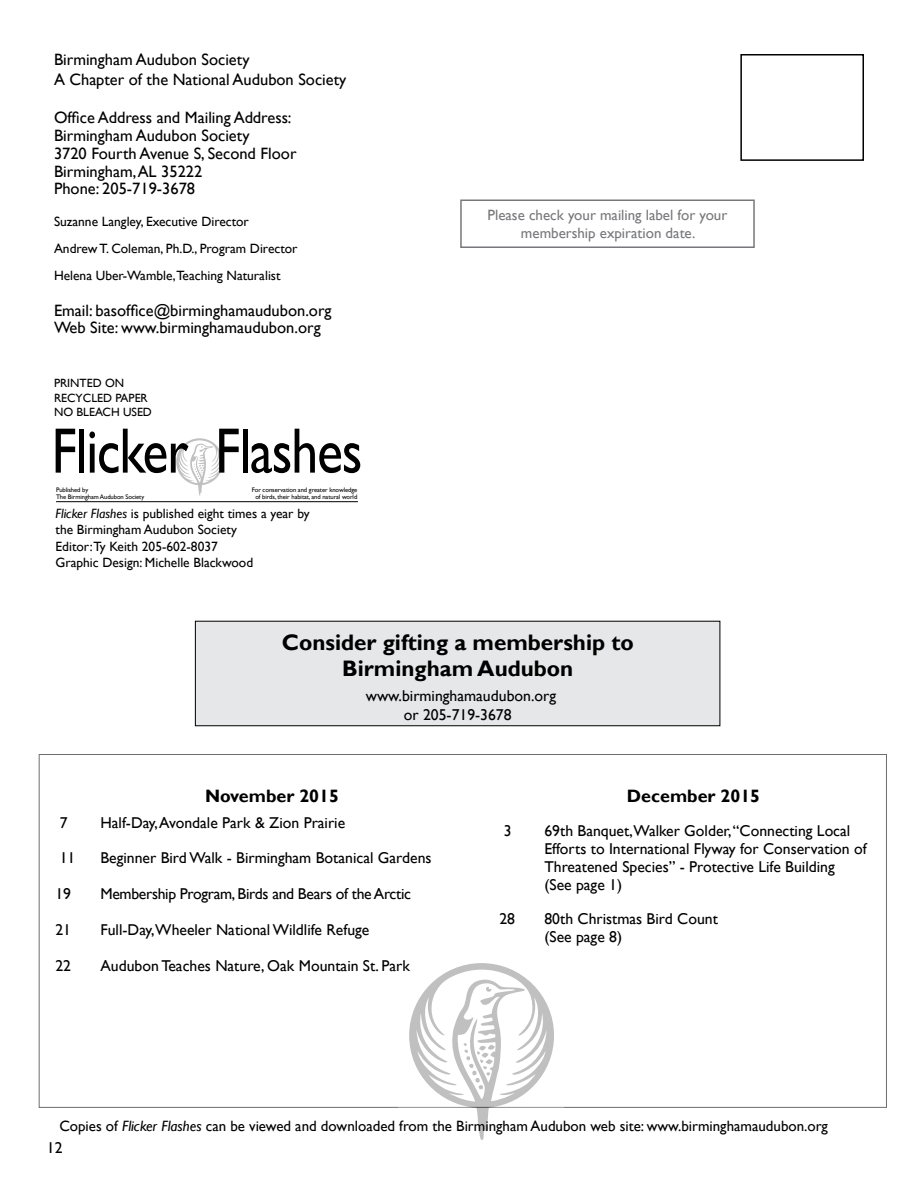
<style>
.page{position:relative;width:918px;height:1188px;background:#fff}
.page>*{position:absolute;margin:0;border:0;box-sizing:border-box;transform-origin:0 0}
.t1{font:64.5px "Gill Sans";letter-spacing:-.02em;color:#000;scale:.83 1}
.t2{font:700 22.35px/25.3px "Gill Sans";color:#000;text-align:center}
.t3{font:700 18px "Gill Sans";color:#000}
.t4{font:16.5px/18px "Gill Sans";color:#000}
.t5{font:15.75px/18px "Gill Sans";color:#000}
.t6{font:15.75px "Gill Sans";letter-spacing:-.02em;color:#000}
.t7{font:15px "Gill Sans";color:#000}
.t8{font:15px/18px "Gill Sans";color:#77787b;text-align:center}
.t9{font:13.5px/16.2px "Gill Sans";color:#000}
.t10{font:12px/14.4px "Gill Sans";color:#000}
.t11{font:6.6px/7.2px "Gill Sans";letter-spacing:-.01em;color:#000}
.s1{font-style:italic}
</style>
<div class="page">
<div style="left:740px;top:54px;width:124px;height:107px;border:2px solid #000"></div>
<div style="left:460px;top:200px;width:295px;height:48px;border:2px solid #77787b"></div>
<div style="left:195px;top:621px;width:525px;height:105px;background:#e6e7e8"></div>
<div style="left:195px;top:621px;width:525px;height:105px;border:1px solid #000"></div>
<hr style="left:56px;top:501px;width:302px;height:1px;background:#000">
<svg style="left:176px;top:438px;width:47px;height:58px"></svg>
<svg style="left:409px;top:963px;width:145px;height:177px"></svg>
<p class="t4" style="left:54px;top:50px;width:294px;line-height:19.8px">Birmingham Audubon Society<br>A Chapter of the National Audubon Society</p>
<p class="t4" style="left:54px;top:108px;width:244px">Office Address and Mailing Address:<br>Birmingham Audubon Society<br>3720 Fourth Avenue S, Second Floor<br>Birmingham, AL 35222<br>Phone: 205-719-3678</p>
<p class="t9" style="left:54px;top:208px;width:245px;line-height:26.8px">Suzanne Langley, Executive Director<br>Andrew T. Coleman, Ph.D., Program Director<br>Helena Uber-Wamble,Teaching Naturalist</p>
<p class="t4" style="left:54px;top:301px;width:279px">Email: basoffice@birminghamaudubon.org<br>Web Site: www.birminghamaudubon.org</p>
<p class="t10" style="left:54px;top:376px;width:99px">PRINTED ON<br>RECYCLED PAPER<br>NO BLEACH USED</p>
<h1 class="t1" style="left:52px;top:413px;width:376px">Flicker Flashes</h1>
<p class="t11" style="left:56px;top:486px;width:90px">Published by<br>The Birmingham Audubon Society</p>
<p class="t11" style="left:252px;top:486px;width:107px;text-align:center">For conservation and greater knowledge of birds, their habitat, and natural world</p>
<p class="t9" style="left:56px;top:506px;width:256px"><span class="s1">Flicker Flashes</span> is published eight times a year by the Birmingham Audubon Society<br>Editor:Ty Keith 205-602-8037<br>Graphic Design: Michelle Blackwood</p>
<p class="t8" style="left:488px;top:206px;width:241px">Please check your mailing label for your membership expiration date.</p>
<h2 class="t2" style="left:282px;top:631px;width:354px">Consider gifting a membership to<br>Birmingham Audubon</h2>
<p class="t5" style="left:366px;top:686px;width:192px;line-height:18.9px;text-align:center">www.birminghamaudubon.org or 205-719-3678</p>
<p class="t3" style="left:205px;top:785px;width:135px">November 2015</p>
<p class="t3" style="left:627px;top:785px;width:135px">December 2015</p>
<p class="t5" style="left:60px;top:814px;width:9px">7</p>
<p class="t5" style="left:100px;top:814px;width:246px">Half-Day, Avondale Park &amp; Zion Prairie</p>
<p class="t5" style="left:60px;top:849px;width:17px">11</p>
<p class="t5" style="left:100px;top:849px;width:333px">Beginner Bird Walk - Birmingham Botanical Gardens</p>
<p class="t5" style="left:55px;top:885px;width:17px">19</p>
<p class="t6" style="left:100px;top:885px;width:312px">Membership Program, Birds and Bears of the Arctic</p>
<p class="t5" style="left:55px;top:921px;width:17px">21</p>
<p class="t5" style="left:100px;top:921px;width:271px">Full-Day,Wheeler National Wildlife Refuge</p>
<p class="t5" style="left:55px;top:957px;width:17px">22</p>
<p class="t5" style="left:100px;top:957px;width:311px">Audubon Teaches Nature, Oak Mountain St. Park</p>
<p class="t5" style="left:504px;top:822px;width:9px">3</p>
<p class="t5" style="left:544px;top:822px;width:324px">69th Banquet,Walker Golder, “Connecting Local Efforts to International Flyway for Conservation of Threatened Species” - Protective Life Building<br>(See page 1)</p>
<p class="t5" style="left:499px;top:910px;width:17px">28</p>
<p class="t5" style="left:544px;top:910px;width:175px">80th Christmas Bird Count (See page 8)</p>
<p class="t7" style="left:59px;top:1117px;width:770px">Copies of <span class="s1">Flicker Flashes</span> can be viewed and downloaded from the Birmingham Audubon web site: www.birminghamaudubon.org</p>
<p class="t5" style="left:47px;top:1139px;width:17px">12</p>
</div>
